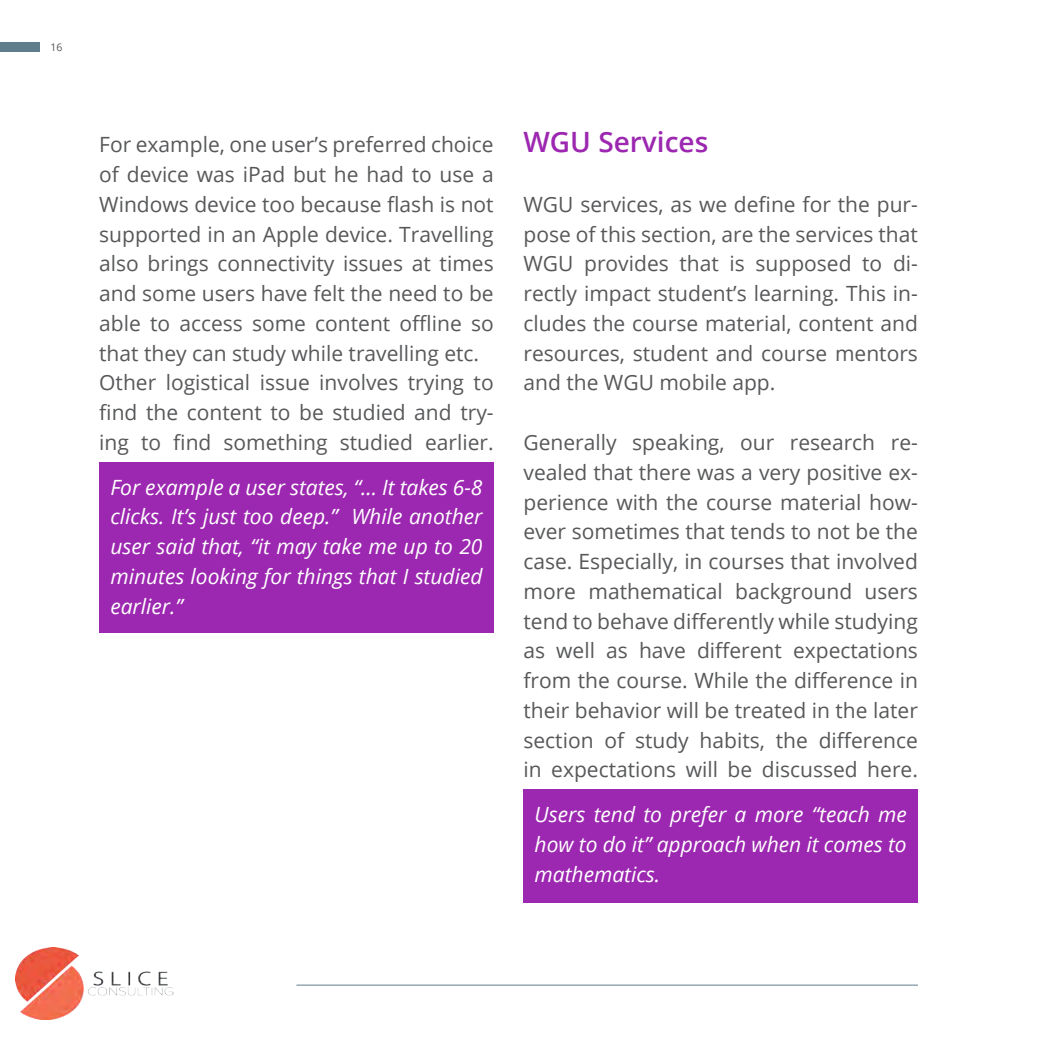
<style>
.page{position:relative;width:1042px;height:1042px;background:#fff}
.page>*{position:absolute;margin:0;border:0;box-sizing:border-box;transform-origin:0 0}
.t1{font:600 28px "Open Sans";color:#9c27b0}
.t2{font:21px/29.8px "Open Sans";color:#57585a;text-align:justify}
.t3{font:italic 21px/29.8px "Open Sans";color:#fff;text-align:justify}
.t4{font:10.5px "Open Sans";color:#57585a}
</style>
<div class="page">
<div style="left:0;top:42px;width:39px;height:9px;background:#607d8b"></div>
<hr style="left:296px;top:984px;width:622px;height:1px;background:#607d8b">
<img style="left:16px;top:948px;width:157px;height:71px">
<div style="left:99px;top:462px;width:395px;height:171px;background:#9c27b0"></div>
<div style="left:523px;top:789px;width:395px;height:113px;background:#9c27b0"></div>
<p class="t4" style="left:50px;top:40px;width:14px">16</p>
<p class="t2" style="left:99px;top:129px;width:396px;text-align:left">For example, one user’s preferred choice of device was iPad but he had to use a Windows device too because flash is not supported in an Apple device. Travelling also brings connectivity issues at times and some users have felt the need to be able to access some content offline so that they can study while travelling etc.<br>Other logistical issue involves trying to find the content to be studied and try&shy;ing to find something studied earlier.</p>
<h1 class="t1" style="left:523px;top:122px;width:186px">WGU Services</h1>
<p class="t2" style="left:523px;top:189px;width:396px">WGU services, as we define for the pur&shy;pose of this section, are the services that WGU provides that is supposed to di&shy;rectly impact student’s learning. This in&shy;cludes the course material, content and resources, student and course mentors and the WGU mobile app.</p>
<p class="t2" style="left:523px;top:427px;width:396px">Generally speaking, our research re&shy;vealed that there was a very positive ex&shy;perience with the course material how&shy;ever sometimes that tends to not be the case. Especially, in courses that involved more mathematical background users tend to behave differently while studying as well as have different expectations from the course. While the difference in their behavior will be treated in the later section of study habits, the difference in expectations will be discussed here.</p>
<p class="t3" style="left:110px;top:472px;width:374px">For example a user states, “… It takes 6-8 clicks. It’s just too deep.” While another user said that, “it may take me up to 20 minutes looking for things that I studied earlier.”</p>
<p class="t3" style="left:534px;top:799px;width:374px">Users tend to prefer a more “teach me how to do it” approach when it comes to mathematics.</p>
</div>
